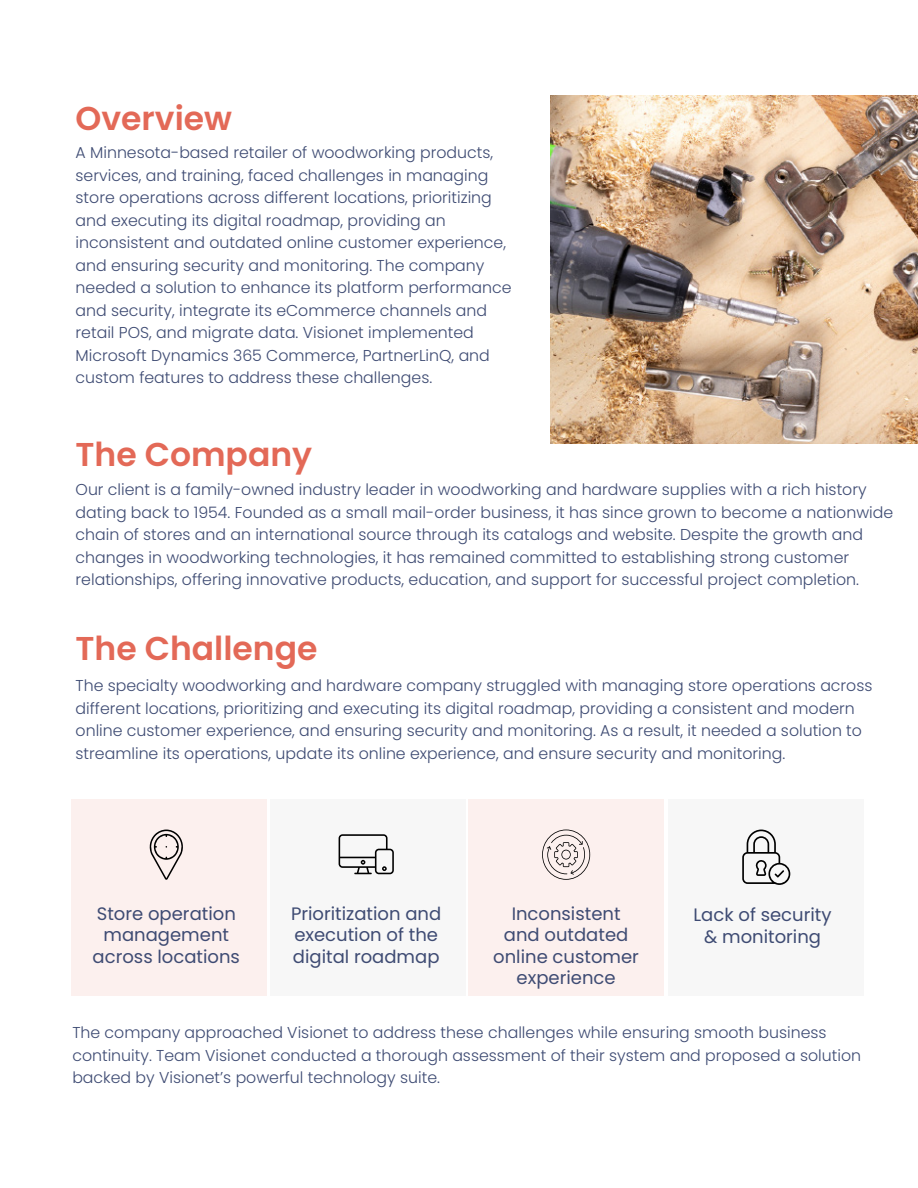
<style>
.page{position:relative;width:918px;height:1188px;background:#fff}
.page>*{position:absolute;margin:0;border:0;box-sizing:border-box;transform-origin:0 0}
.t1{font:600 33px "Poppins";color:#e36957}
.t2{font:18px/21.6px "Poppins";color:#3e4b73;text-align:center}
.t3{font:300 15.75px/22.5px "Poppins";color:#3e4b73}
</style>
<div class="page">
<div style="left:669px;top:799px;width:195px;height:197px;background:#f7f7f7"></div>
<div style="left:71px;top:799px;width:196px;height:197px;background:#fcf0ee"></div>
<div style="left:270px;top:799px;width:195px;height:197px;background:#f7f7f7"></div>
<div style="left:469px;top:799px;width:195px;height:197px;background:#fcf0ee"></div>
<svg style="left:149px;top:830px;width:34px;height:50px"></svg>
<svg style="left:339px;top:834px;width:55px;height:40px"></svg>
<svg style="left:542px;top:830px;width:48px;height:50px"></svg>
<svg style="left:742px;top:830px;width:48px;height:55px"></svg>
<img style="left:551px;top:95px;width:367px;height:349px">
<p class="t1" style="left:76px;top:99px;width:158px">Overview</p>
<p class="t3" style="left:76px;top:142px;width:437px">A Minnesota-based retailer of woodworking products, services, and training, faced challenges in managing store operations across different locations, prioritizing and executing its digital roadmap, providing an inconsistent and outdated online customer experience, and ensuring security and monitoring. The company needed a solution to enhance its platform performance and security, integrate its eCommerce channels and retail POS, and migrate data. Visionet implemented Microsoft Dynamics 365 Commerce, PartnerLinQ, and custom features to address these challenges.</p>
<p class="t1" style="left:76px;top:436px;width:238px">The Company</p>
<p class="t3" style="left:76px;top:478px;width:819px">Our client is a family-owned industry leader in woodworking and hardware supplies with a rich history dating back to 1954. Founded as a small mail-order business, it has since grown to become a nationwide chain of stores and an international source through its catalogs and website. Despite the growth and changes in woodworking technologies, it has remained committed to establishing strong customer relationships, offering innovative products, education, and support for successful project completion.</p>
<p class="t1" style="left:76px;top:630px;width:243px">The Challenge</p>
<p class="t3" style="left:76px;top:675px;width:798px">The specialty woodworking and hardware company struggled with managing store operations across different locations, prioritizing and executing its digital roadmap, providing a consistent and modern online customer experience, and ensuring security and monitoring. As a result, it needed a solution to streamline its operations, update its online experience, and ensure security and monitoring.</p>
<p class="t2" style="left:93px;top:903px;width:149px">Store operation management across locations</p>
<p class="t2" style="left:291px;top:903px;width:152px;text-align:left">Prioritization and execution of the digital roadmap</p>
<p class="t2" style="left:493px;top:903px;width:147px">Inconsistent and outdated online customer experience</p>
<p class="t2" style="left:694px;top:904px;width:140px">Lack of security &amp; monitoring</p>
<p class="t3" style="left:72px;top:1022px;width:790px">The company approached Visionet to address these challenges while ensuring smooth business continuity. Team Visionet conducted a thorough assessment of their system and proposed a solution backed by Visionet’s powerful technology suite.</p>
</div>
